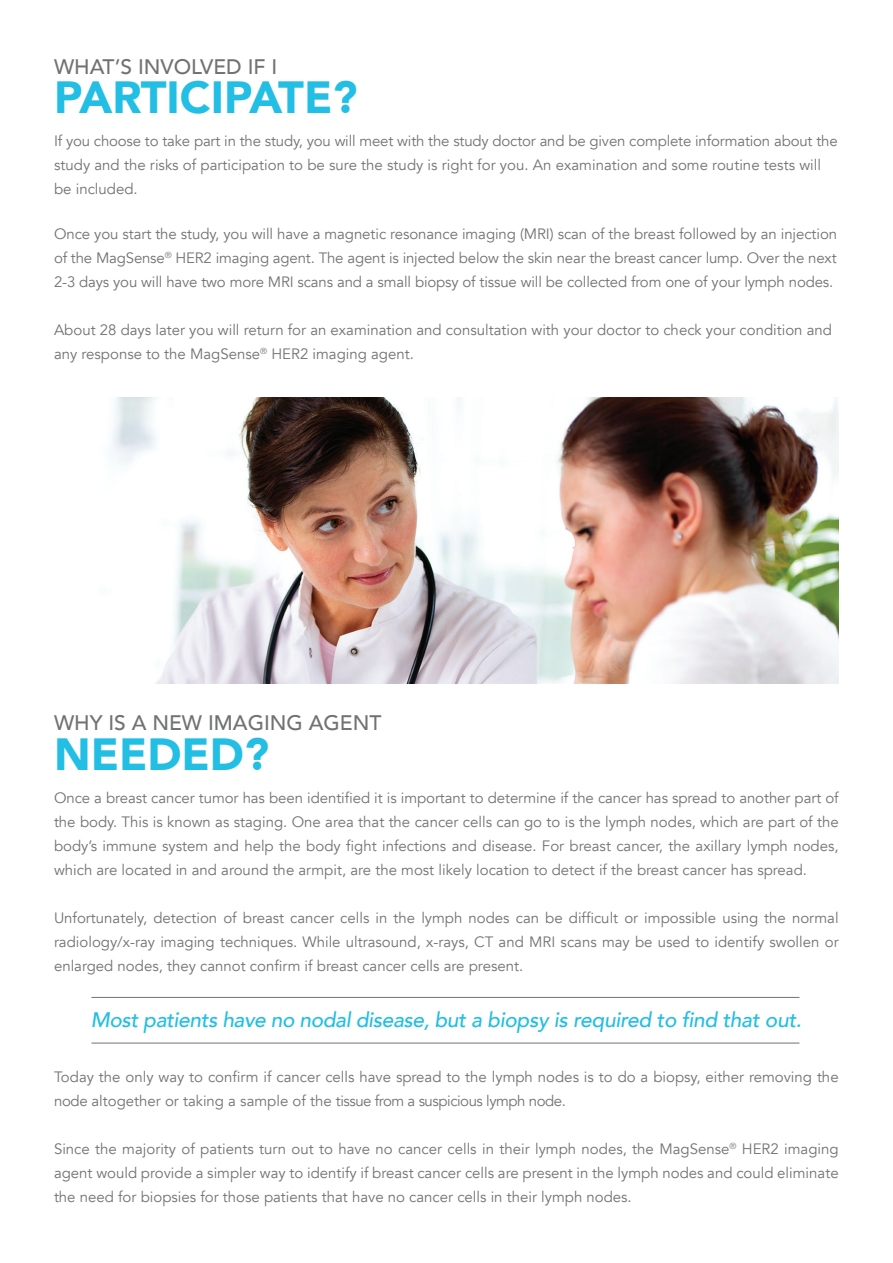
<style>
.page{position:relative;width:893px;height:1263px;background:#fff}
.page>*{position:absolute;margin:0;border:0;box-sizing:border-box;transform-origin:0 0}
.t1{font:900 45px "Avenir";color:#22bee4}
.t2{font:italic 500 21px "Avenir";letter-spacing:-.02em;color:#22bee4}
.t3{font:500 21px "Avenir";color:#717274}
.t4{font:15px/24px "Avenir";color:#717274;text-align:justify}
</style>
<div class="page">
<img style="left:111px;top:398px;width:728px;height:285px">
<hr style="left:91px;top:997px;width:708px;height:1px;background:#717274">
<hr style="left:91px;top:1043px;width:708px;height:1px;background:#717274">
<p class="t3" style="left:54px;top:49px;width:225px">WHAT’S INVOLVED IF I</p>
<p class="t1" style="left:54px;top:59px;width:305px">PARTICIPATE?</p>
<p class="t4" style="left:54px;top:129px;width:785px;text-align:left">If you choose to take part in the study, you will meet with the study doctor and be given complete information about the study and the risks of participation to be sure the study is right for you. An examination and some routine tests will be included.</p>
<p class="t4" style="left:54px;top:222px;width:785px">Once you start the study, you will have a magnetic resonance imaging (MRI) scan of the breast followed by an injection of the MagSense<sup>®</sup> HER2 imaging agent. The agent is injected below the skin near the breast cancer lump. Over the next 2-3 days you will have two more MRI scans and a small biopsy of tissue will be collected from one of your lymph nodes.</p>
<p class="t4" style="left:54px;top:318px;width:780px">About 28 days later you will return for an examination and consultation with your doctor to check your condition and any response to the MagSense<sup>®</sup> HER2 imaging agent.</p>
<p class="t3" style="left:54px;top:705px;width:329px">WHY IS A NEW IMAGING AGENT</p>
<p class="t1" style="left:54px;top:715px;width:217px">NEEDED?</p>
<p class="t4" style="left:54px;top:786px;width:786px">Once a breast cancer tumor has been identified it is important to determine if the cancer has spread to another part of the body. This is known as staging. One area that the cancer cells can go to is the lymph nodes, which are part of the body’s immune system and help the body fight infections and disease. For breast cancer, the axillary lymph nodes, which are located in and around the armpit, are the most likely location to detect if the breast cancer has spread.</p>
<p class="t4" style="left:54px;top:906px;width:786px">Unfortunately, detection of breast cancer cells in the lymph nodes can be difficult or impossible using the normal radiology/x-ray imaging techniques. While ultrasound, x-rays, CT and MRI scans may be used to identify swollen or enlarged nodes, they cannot confirm if breast cancer cells are present.</p>
<p class="t2" style="left:91px;top:1007px;width:712px">Most patients have no nodal disease, but a biopsy is required to find that out.</p>
<p class="t4" style="left:54px;top:1065px;width:786px">Today the only way to confirm if cancer cells have spread to the lymph nodes is to do a biopsy, either removing the node altogether or taking a sample of the tissue from a suspicious lymph node.</p>
<p class="t4" style="left:54px;top:1137px;width:786px">Since the majority of patients turn out to have no cancer cells in their lymph nodes, the MagSense<sup>®</sup> HER2 imaging agent would provide a simpler way to identify if breast cancer cells are present in the lymph nodes and could eliminate the need for biopsies for those patients that have no cancer cells in their lymph nodes.</p>
</div>
